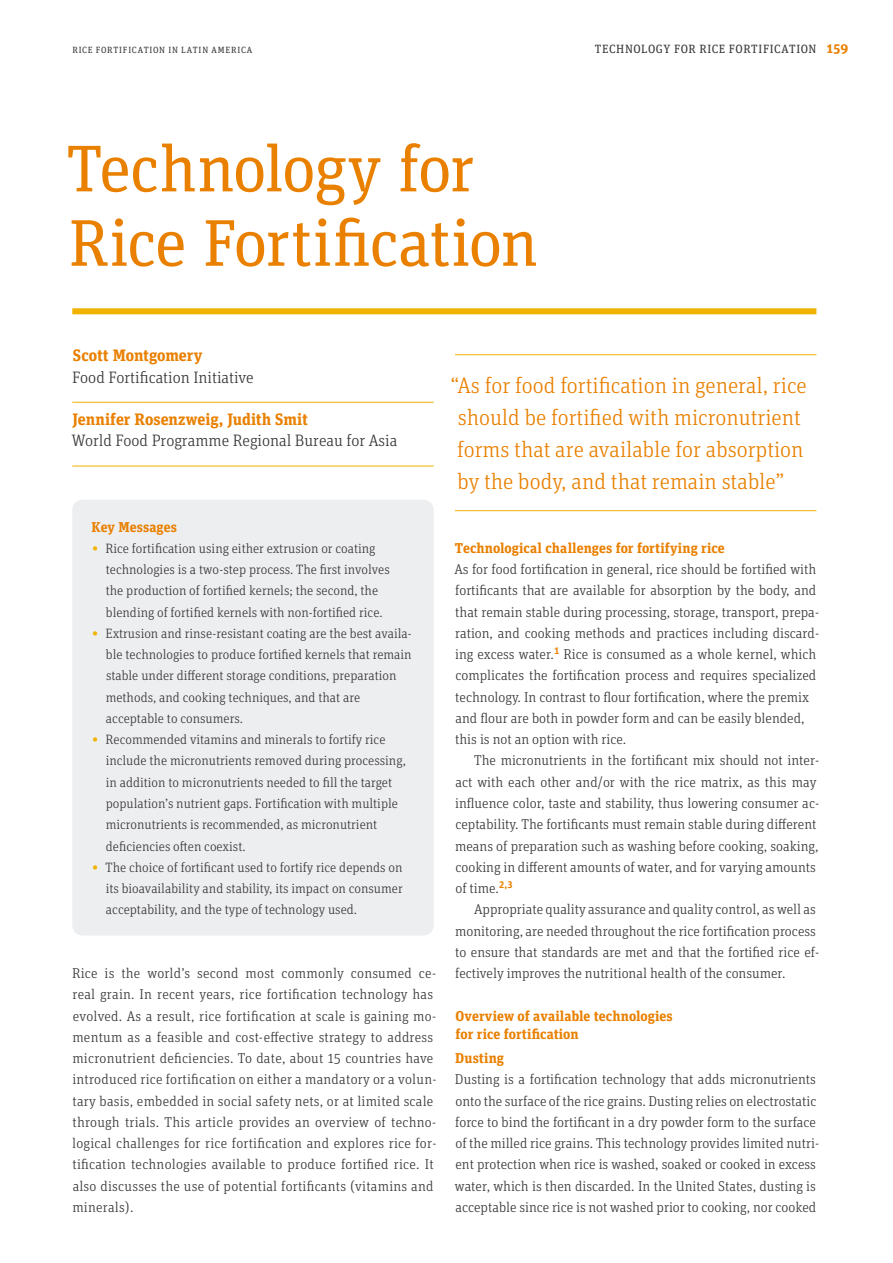
<style>
.page{position:relative;width:893px;height:1263px;background:#fff}
.page>*{position:absolute;margin:0;border:0;box-sizing:border-box;transform-origin:0 0}
.t1{font:66px/74.4px "Unit Slab Pro";letter-spacing:-.02em;color:#e98000}
.t2{font:300 22.5px/32px "Unit Slab Pro";color:#e98000}
.t3{font:300 16.5px "Unit Slab Pro";color:#373437}
.t4{font:700 16.5px "Unit Slab Pro";color:#e98000}
.t5{font:300 14.25px/21.3px "Unit Slab Pro";color:#373437}
.t6{font:700 14.25px/18px "Unit Slab Pro";letter-spacing:.005em;color:#e98000}
.t7{font:300 13.5px "Unit Slab Pro";color:#373437}
.t8{font:12px "Unit Slab Pro";letter-spacing:.05em;color:#373437}
.t9{font:9px "Unit Slab Pro";letter-spacing:.09em;color:#373437}
.s1{font-weight:700;font-size:13.5px;color:#e98000}
.s2{font-weight:700;color:#f1b200}
</style>
<div class="page">
<hr style="left:455px;top:354px;width:361px;height:1px;background:#f1b200">
<hr style="left:455px;top:510px;width:361px;height:1px;background:#f1b200">
<div style="left:72px;top:308px;width:744px;height:6px;background:#f1b200"></div>
<hr style="left:72px;top:402px;width:362px;height:1px;background:#f1b200">
<hr style="left:72px;top:466px;width:362px;height:1px;background:#f1b200">
<div style="left:72px;top:500px;width:362px;height:435px;background:#edeeef;border-radius:11px"></div>
<p class="t9" style="left:72px;top:44px;width:182px">RICE FORTIFICATION IN LATIN AMERICA</p>
<p class="t8" style="left:595px;top:41px;width:255px">TECHNOLOGY FOR RICE FORTIFICATION <span class="s1">159</span></p>
<h1 class="t1" style="left:66px;top:129px;width:473px">Technology for<br>Rice Fortification</h1>
<p class="t4" style="left:73px;top:344px;width:131px">Scott Montgomery</p>
<p class="t3" style="left:72px;top:366px;width:183px">Food Fortification Initiative</p>
<p class="t4" style="left:73px;top:407px;width:237px">Jennifer Rosenzweig, Judith Smit</p>
<p class="t3" style="left:72px;top:430px;width:327px">World Food Programme Regional Bureau for Asia</p>
<p class="t6" style="left:91px;top:517px;width:87px">Key Messages</p>
<p class="t7" style="left:91px;top:539px;width:285px"><span class="s2">∙</span> Rice fortification using either extrusion or coating</p>
<p class="t7" style="left:106px;top:561px;width:285px">technologies is a two-step process. The first involves</p>
<p class="t7" style="left:106px;top:582px;width:274px">the production of fortified kernels; the second, the</p>
<p class="t7" style="left:106px;top:603px;width:278px">blending of fortified kernels with non-fortified rice.</p>
<p class="t7" style="left:91px;top:624px;width:322px"><span class="s2">∙</span> Extrusion and rinse-resistant coating are the best availa-</p>
<p class="t7" style="left:106px;top:646px;width:307px">ble technologies to produce fortified kernels that remain</p>
<p class="t7" style="left:106px;top:667px;width:292px">stable under different storage conditions, preparation</p>
<p class="t7" style="left:106px;top:688px;width:256px">methods, and cooking techniques, and that are</p>
<p class="t7" style="left:106px;top:710px;width:139px">acceptable to consumers.</p>
<p class="t7" style="left:91px;top:731px;width:296px"><span class="s2">∙</span> Recommended vitamins and minerals to fortify rice</p>
<p class="t7" style="left:106px;top:752px;width:302px">include the micronutrients removed during processing,</p>
<p class="t7" style="left:106px;top:773px;width:288px">in addition to micronutrients needed to fill the target</p>
<p class="t7" style="left:106px;top:795px;width:294px">population’s nutrient gaps. Fortification with multiple</p>
<p class="t7" style="left:106px;top:816px;width:273px">micronutrients is recommended, as micronutrient</p>
<p class="t7" style="left:106px;top:837px;width:141px">deficiencies often coexist.</p>
<p class="t7" style="left:91px;top:858px;width:312px"><span class="s2">∙</span> The choice of fortificant used to fortify rice depends on</p>
<p class="t7" style="left:106px;top:880px;width:299px">its bioavailability and stability, its impact on consumer</p>
<p class="t7" style="left:106px;top:901px;width:253px">acceptability, and the type of technology used.</p>
<p class="t5" style="left:72px;top:962px;width:366px">Rice is the world’s second most commonly consumed ce&shy;real grain. In recent years, rice fortification technology has evolved. As a result, rice fortification at scale is gaining mo&shy;mentum as a feasible and cost-effective strategy to address micronutrient deficiencies. To date, about 15 countries have introduced rice fortification on either a mandatory or a volun&shy;tary basis, embedded in social safety nets, or at limited scale through trials. This article provides an overview of techno&shy;logical challenges for rice fortification and explores rice for&shy;tification technologies available to produce fortified rice. It also discusses the use of potential fortificants (vitamins and minerals).</p>
<h2 class="t2" style="left:457px;top:369px;width:351px;text-indent:-7px">“As for food fortification in general, rice should be fortified with micronutrient forms that are available for absorption by the body, and that remain stable”</h2>
<p class="t6" style="left:455px;top:538px;width:271px">Technological challenges for fortifying rice</p>
<p class="t5" style="left:454px;top:558px;width:366px">As for food fortification in general, rice should be fortified with fortificants that are available for absorption by the body, and that remain stable during processing, storage, transport, prepa&shy;ration, and cooking methods and practices including discard&shy;ing excess water.<sup>1</sup> Rice is consumed as a whole kernel, which complicates the fortification process and requires specialized technology. In contrast to flour fortification, where the premix and flour are both in powder form and can be easily blended, this is not an option with rice.</p>
<p class="t5" style="left:455px;top:749px;width:366px;text-indent:19px">The micronutrients in the fortificant mix should not inter&shy;act with each other and/or with the rice matrix, as this may influence color, taste and stability, thus lowering consumer ac&shy;ceptability. The fortificants must remain stable during different means of preparation such as washing before cooking, soaking, cooking in different amounts of water, and for varying amounts of time.<sup>2,3</sup></p>
<p class="t5" style="left:455px;top:898px;width:366px;text-indent:19px">Appropriate quality assurance and quality control, as well as monitoring, are needed throughout the rice fortification process to ensure that standards are met and that the fortified rice ef&shy;fectively improves the nutritional health of the consumer.</p>
<p class="t6" style="left:455px;top:1006px;width:219px">Overview of available technologies for rice fortification</p>
<p class="t6" style="left:455px;top:1048px;width:50px">Dusting</p>
<p class="t5" style="left:455px;top:1068px;width:366px">Dusting is a fortification technology that adds micronutrients onto the surface of the rice grains. Dusting relies on electrostatic force to bind the fortificant in a dry powder form to the surface of the milled rice grains. This technology provides limited nutri&shy;ent protection when rice is washed, soaked or cooked in excess water, which is then discarded. In the United States, dusting is acceptable since rice is not washed prior to cooking, nor cooked</p>
</div>
